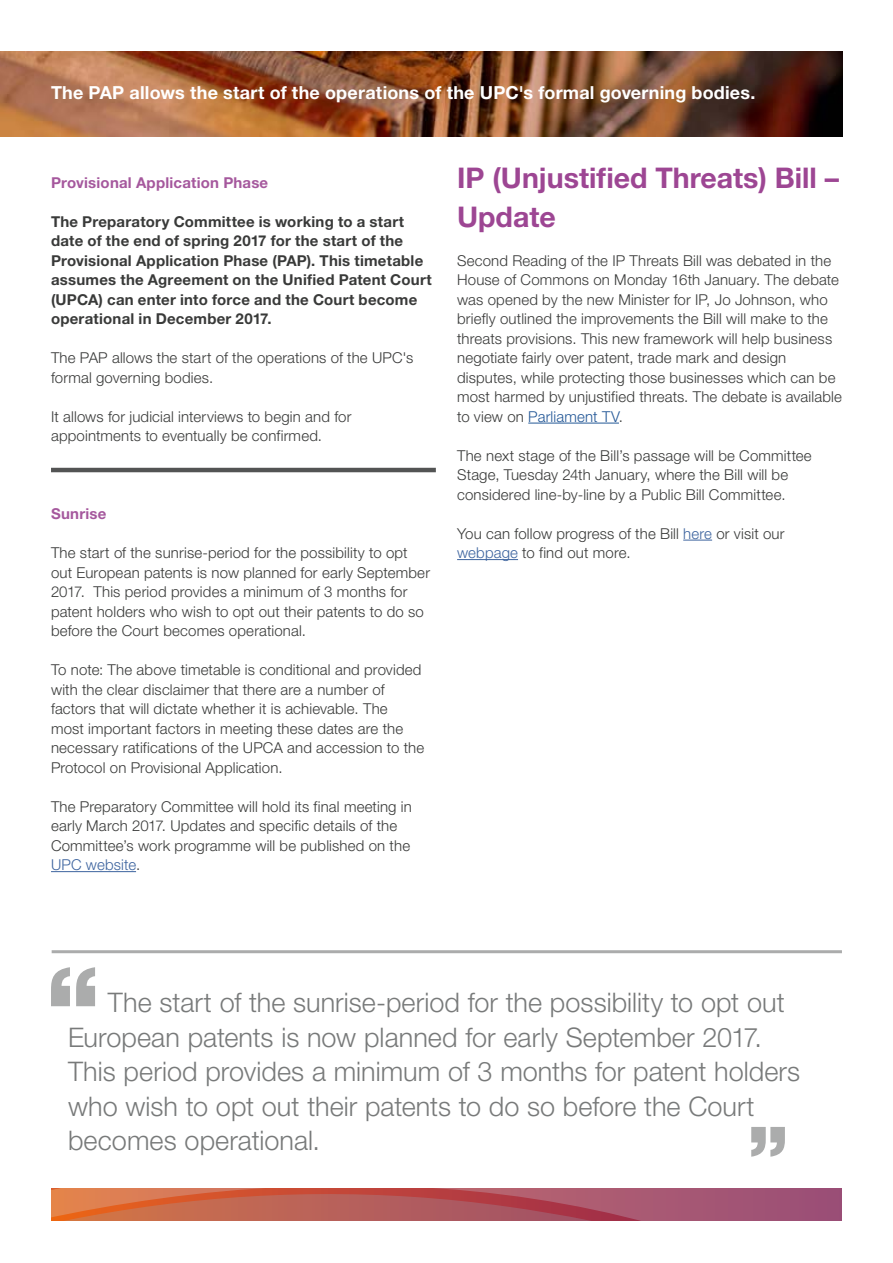
<style>
.page{position:relative;width:893px;height:1263px;background:#fff}
.page>*{position:absolute;margin:0;border:0;box-sizing:border-box;transform-origin:0 0}
.Heading_2{font:700 28.5px/39px "Helvetica Neue LT Std";color:#9d4693}
.Pull_Quote{font:300 27px/34.5px "Helvetica Neue LT Std";color:#787a7a}
.Body{font:700 18px "Helvetica Neue LT Std";letter-spacing:.01em;color:#fff}
.Body-2{font:300 15px/19.5px "Helvetica Neue LT Std";letter-spacing:.01em;color:#393a39}
.Body-3{font:700 15px/19.5px "Helvetica Neue LT Std";letter-spacing:.015em;color:#393a39}
.Body-4{font:700 15px "Helvetica Neue LT Std";letter-spacing:.015em;color:#a5589d}
.s1{color:#3d649f}
.s2{color:#245897}
</style>
<div class="page">
<svg style="left:51px;top:1188px;width:791px;height:32px;background:#b75b5b"></svg>
<hr style="left:51px;top:871px;width:85px;height:1px;background:#3d649f">
<hr style="left:528px;top:423px;width:91px;height:1px;background:#245897">
<svg style="left:683px;top:540px;width:29px;height:1px"></svg>
<hr style="left:457px;top:559px;width:61px;height:1px;background:#3d649f">
<img style="left:0;top:51px;width:843px;height:85px">
<hr style="left:51px;top:468px;width:385px;height:4px;background:#535454">
<svg style="left:51px;top:967px;width:44px;height:39px"></svg>
<svg style="left:751px;top:1127px;width:34px;height:30px"></svg>
<hr style="left:52px;top:950px;width:790px;height:3px;background:#abacac">
<p class="Body" style="left:51px;top:81px;width:706px">The PAP allows the start of the operations of the UPC's formal governing bodies.</p>
<p class="Body-4" style="left:51px;top:173px;width:219px">Provisional Application Phase</p>
<p class="Body-3" style="left:51px;top:211px;width:382px">The Preparatory Committee is working to a start date of the end of spring 2017 for the start of the Provisional Application Phase (PAP). This timetable assumes the Agreement on the Unified Patent Court (UPCA) can enter into force and the Court become operational in December 2017.</p>
<p class="Body-2" style="left:51px;top:348px;width:364px">The PAP allows the start of the operations of the UPC's formal governing bodies.</p>
<p class="Body-2" style="left:51px;top:406px;width:302px">It allows for judicial interviews to begin and for appointments to eventually be confirmed.</p>
<p class="Body-4" style="left:51px;top:504px;width:57px">Sunrise</p>
<p class="Body-2" style="left:51px;top:543px;width:380px">The start of the sunrise-period for the possibility to opt out European patents is now planned for early September 2017. This period provides a minimum of 3 months for patent holders who wish to opt out their patents to do so before the Court becomes operational.</p>
<p class="Body-2" style="left:51px;top:660px;width:375px">To note: The above timetable is conditional and provided with the clear disclaimer that there are a number of factors that will dictate whether it is achievable. The most important factors in meeting these dates are the necessary ratifications of the UPCA and accession to the Protocol on Provisional Application.</p>
<p class="Body-2" style="left:51px;top:796px;width:362px">The Preparatory Committee will hold its final meeting in early March 2017. Updates and specific details of the Committee’s work programme will be published on the <span class="s1">UPC website</span>.</p>
<p class="Heading_2" style="left:457px;top:157px;width:384px">IP (Unjustified Threats) Bill –<br>Update</p>
<p class="Body-2" style="left:457px;top:250px;width:386px">Second Reading of the IP Threats Bill was debated in the House of Commons on Monday 16th January. The debate was opened by the new Minister for IP, Jo Johnson, who briefly outlined the improvements the Bill will make to the threats provisions. This new framework will help business negotiate fairly over patent, trade mark and design disputes, while protecting those businesses which can be most harmed by unjustified threats. The debate is available to view on <span class="s2">Parliament TV</span>.</p>
<p class="Body-2" style="left:457px;top:445px;width:356px">The next stage of the Bill’s passage will be Committee<br>Stage, Tuesday 24th January, where the Bill will be considered line-by-line by a Public Bill Committee.</p>
<p class="Body-2" style="left:457px;top:523px;width:329px">You can follow progress of the Bill <span class="s1">here</span> or visit our <span class="s1">webpage</span> to find out more.</p>
<p class="Pull_Quote" style="left:68px;top:985px;width:734px;text-indent:40px">The start of the sunrise-period for the possibility to opt out European patents is now planned for early September 2017.<br>This period provides a minimum of 3 months for patent holders who wish to opt out their patents to do so before the Court becomes operational.</p>
</div>
